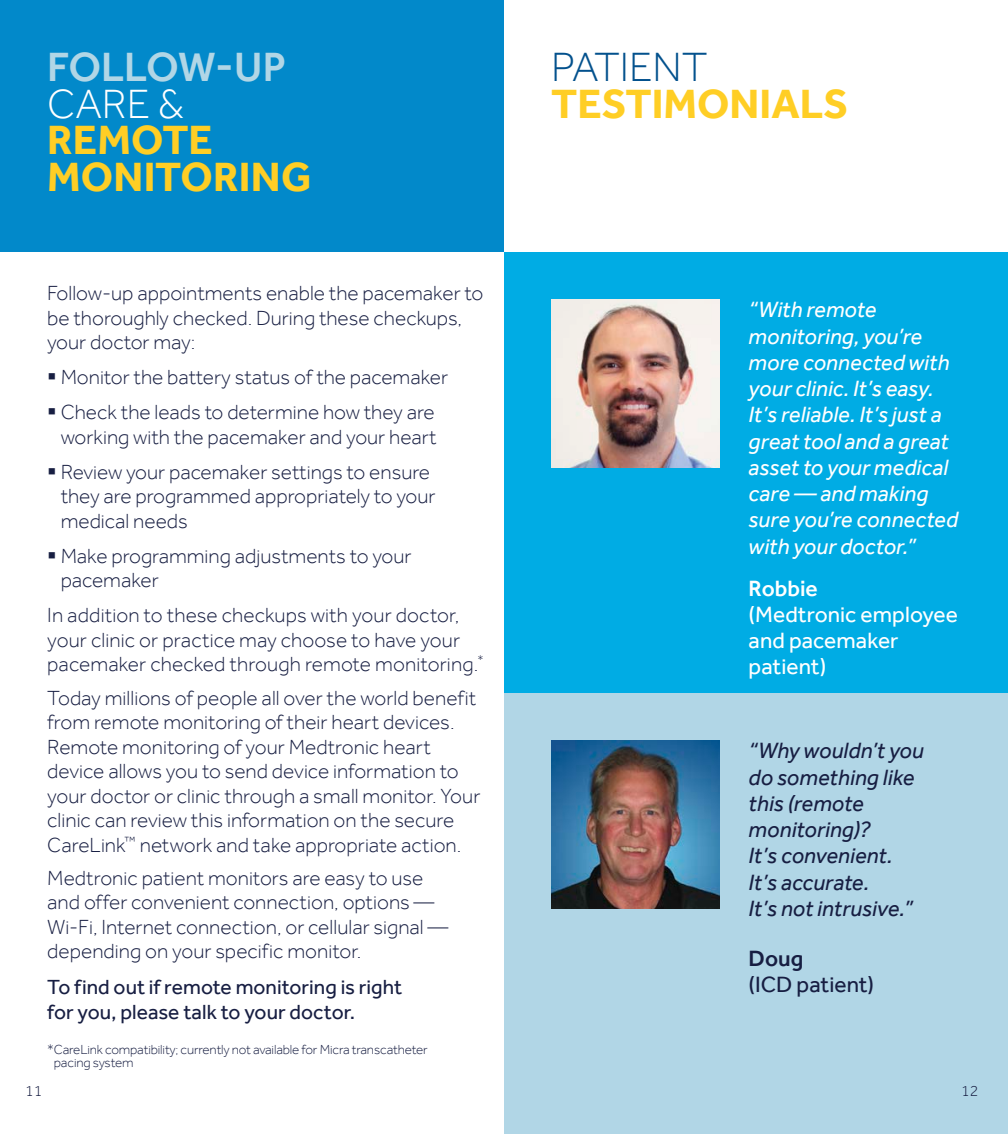
<style>
.page{position:relative;width:1008px;height:1134px;background:#fff}
.page>*{position:absolute;margin:0;border:0;box-sizing:border-box;transform-origin:0 0}
.t1{font:700 42px/36.8px "Effra";color:#ffce25}
.t2{font:500 42px "Effra";letter-spacing:-.01em;color:#b1d6e6}
.t3{font:300 42px "Effra";color:#03518d}
.t4{font:300 42px "Effra";color:#fff}
.t5{font:italic 22.75px/26.2px "Effra";color:#fff}
.t6{font:italic 22.75px/26.2px "Effra";color:#171e42}
.t7{font:22.75px/26.2px "Effra";letter-spacing:.005em;color:#fff}
.t8{font:22.75px "Effra";color:#171e42}
.t9{font:500 22.75px "Effra";color:#fff}
.t10{font:500 22.75px "Effra";color:#171e42}
.t11{font:300 21px/24.5px "Effra";color:#171e42}
.t12{font:21px/24.5px "Effra";color:#171e42}
.t13{font:300 15.75px "Effra";color:#171e42}
.t14{font:300 13.47px/13.5px "Effra";letter-spacing:-.01em;color:#171e42}
</style>
<div class="page">
<div style="left:504px;top:252px;width:504px;height:441px;background:#00ace4"></div>
<div style="left:504px;top:693px;width:504px;height:441px;background:#b1d6e6"></div>
<div style="left:0;top:0;width:504px;height:252px;background:#0289ca"></div>
<img style="left:551px;top:740px;width:168px;height:168px">
<img style="left:551px;top:299px;width:168px;height:168px">
<h1 class="t2" style="left:47px;top:42px;width:240px">FOLLOW-UP</h1>
<h1 class="t4" style="left:47px;top:80px;width:138px">CARE &amp;</h1>
<h1 class="t1" style="left:47px;top:121px;width:266px">REMOTE<br>MONITORING</h1>
<p class="t11" style="left:47px;top:281px;width:438px">Follow-up appointments enable the pacemaker to be thoroughly checked. During these checkups, your doctor may:</p>
<p class="t11" style="left:47px;top:365px;width:403px">▪ Monitor the battery status of the pacemaker</p>
<p class="t11" style="left:47px;top:400px;width:391px;text-align:right">▪ Check the leads to determine how they are working with the pacemaker and your heart</p>
<p class="t11" style="left:61px;top:459px;width:376px;text-indent:-13px">▪ Review your pacemaker settings to ensure they are programmed appropriately to your medical needs</p>
<p class="t11" style="left:61px;top:544px;width:352px;text-indent:-13px">▪ Make programming adjustments to your pacemaker</p>
<p class="t11" style="left:47px;top:603px;width:438px">In addition to these checkups with your doctor, your clinic or practice may choose to have your pacemaker checked through remote monitoring.<sup>*</sup></p>
<p class="t11" style="left:47px;top:685px;width:435px">Today millions of people all over the world benefit from remote monitoring of their heart devices.<br>Remote monitoring of your Medtronic heart device allows you to send device information to your doctor or clinic through a small monitor. Your clinic can review this information on the secure CareLink<sup>™</sup> network and take appropriate action.</p>
<p class="t11" style="left:47px;top:865px;width:403px">Medtronic patient monitors are easy to use and offer convenient connection, options — Wi-Fi, Internet connection, or cellular signal — depending on your specific monitor.</p>
<p class="t12" style="left:47px;top:975px;width:357px">To find out if remote monitoring is right for you, please talk to your doctor.</p>
<p class="t14" style="left:54px;top:1042px;width:375px;text-indent:-7px">*CareLink compatibility; currently not available for Micra transcatheter pacing system</p>
<h1 class="t3" style="left:551px;top:43px;width:158px">PATIENT</h1>
<h1 class="t1" style="left:551px;top:84px;width:299px">TESTIMONIALS</h1>
<p class="t5" style="left:749px;top:297px;width:211px">“With remote monitoring, you’re more connected with your clinic. It’s easy.<br>It’s reliable. It’s just a great tool and a great asset to your medical care — and making sure you’re connected with your doctor.”</p>
<p class="t9" style="left:749px;top:575px;width:71px">Robbie</p>
<p class="t7" style="left:749px;top:601px;width:211px">(Medtronic employee and pacemaker patient)</p>
<p class="t6" style="left:749px;top:738px;width:177px">“Why wouldn’t you do something like this (remote monitoring)?<br>It’s convenient.<br>It’s accurate.<br>It’s not intrusive.”</p>
<p class="t10" style="left:749px;top:945px;width:56px">Doug</p>
<p class="t8" style="left:749px;top:971px;width:127px">(ICD patient)</p>
<p class="t13" style="left:25px;top:1082px;width:19px">11</p>
<p class="t13" style="left:961px;top:1082px;width:19px">12</p>
</div>
